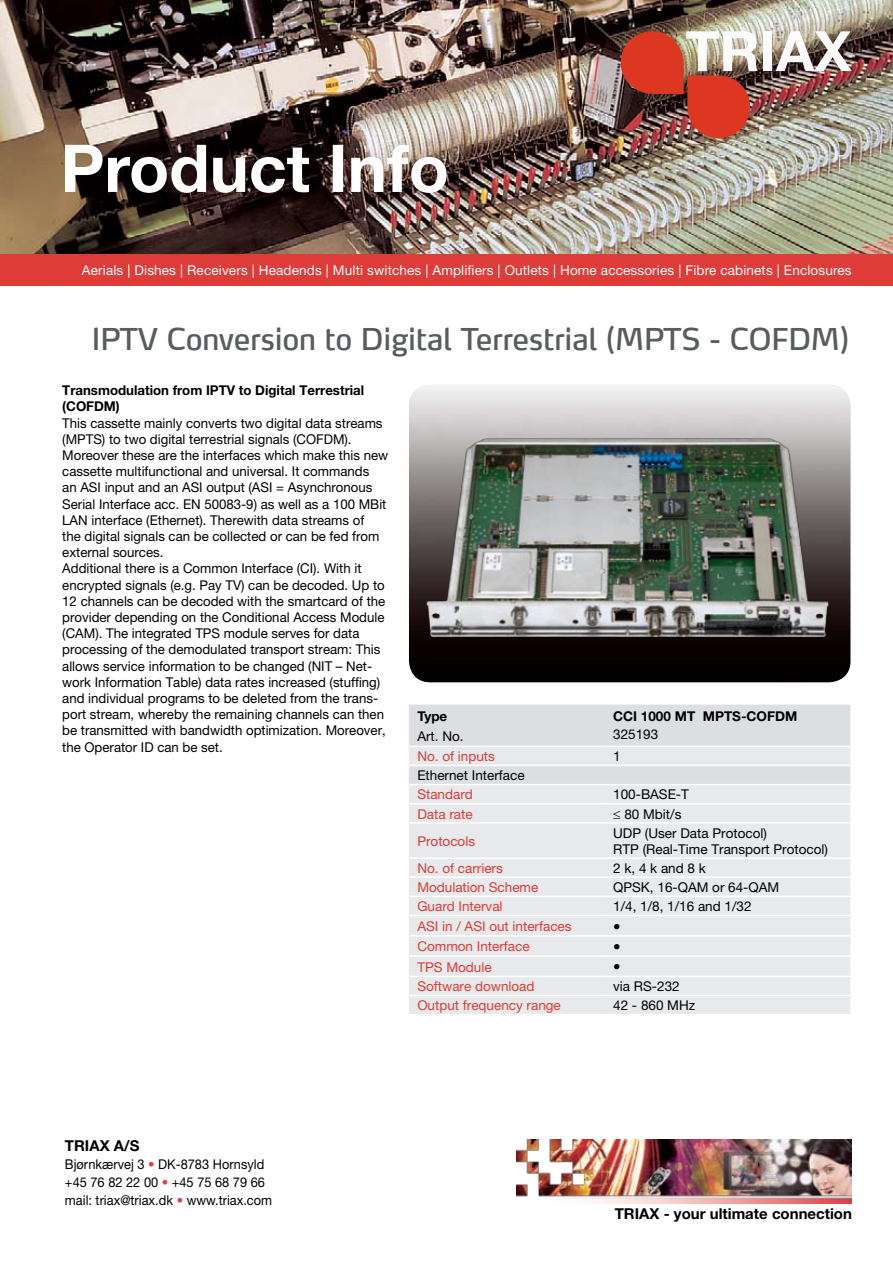
<style>
.page{position:relative;width:893px;height:1263px;background:#fff}
.page>*{position:absolute;margin:0;border:0;box-sizing:border-box;transform-origin:0 0}
.t1{font:30px "Max LF";color:#595c5f;scale:.95 1}
.t2{font:700 15px "Helvetica Neue";color:#000}
.t3{font:15px "Helvetica Neue";color:#000}
.t4{font:13.5px/16.2px "Helvetica Neue";color:#000}
.t5{font:13.5px "Helvetica Neue";color:#dd3c38}
.t6{font:13.5px "Helvetica Neue";letter-spacing:.01em;color:#fff}
.t7{font:13.5px/18px "Helvetica Neue";color:#000;scale:.95 1}
.t8{font:700 13.5px/16.2px "Helvetica Neue";color:#000}
.s1{color:#e63a49}
</style>
<div class="page">
<img style="left:0;top:0;width:893px;height:254px">
<div style="left:0;top:254px;width:893px;height:32px;background:#dd3c38"></div>
<img style="left:621px;top:31px;width:137px;height:107px">
<div style="left:763px;top:31px;width:9px;height:40px;background:#fbfbfc"></div>
<svg style="left:776px;top:31px;width:76px;height:40px"></svg>
<img style="left:516px;top:1139px;width:336px;height:65px">
<svg style="left:65px;top:145px;width:382px;height:48px"></svg>
<div style="left:409px;top:704px;width:441px;height:42px;background:#dcdee1"></div>
<svg style="left:409px;top:747px;width:441px;height:267px;background:#e7e8ea"></svg>
<hr style="left:409px;top:765px;width:196px;height:1px;background:#fff">
<hr style="left:605px;top:765px;width:245px;height:1px;background:#fff">
<hr style="left:409px;top:784px;width:196px;height:1px;background:#fff">
<hr style="left:605px;top:784px;width:245px;height:1px;background:#fff">
<hr style="left:409px;top:803px;width:196px;height:1px;background:#fff">
<hr style="left:605px;top:803px;width:245px;height:1px;background:#fff">
<hr style="left:409px;top:822px;width:196px;height:1px;background:#fff">
<hr style="left:605px;top:822px;width:245px;height:1px;background:#fff">
<hr style="left:409px;top:857px;width:196px;height:2px;background:#fff">
<hr style="left:605px;top:857px;width:245px;height:2px;background:#fff">
<hr style="left:409px;top:876px;width:196px;height:2px;background:#fff">
<hr style="left:605px;top:876px;width:245px;height:2px;background:#fff">
<hr style="left:409px;top:896px;width:196px;height:1px;background:#fff">
<hr style="left:605px;top:896px;width:245px;height:1px;background:#fff">
<hr style="left:409px;top:915px;width:196px;height:1px;background:#fff">
<hr style="left:605px;top:915px;width:245px;height:1px;background:#fff">
<hr style="left:409px;top:935px;width:196px;height:1px;background:#fff">
<hr style="left:605px;top:935px;width:245px;height:1px;background:#fff">
<hr style="left:409px;top:955px;width:196px;height:2px;background:#fff">
<hr style="left:605px;top:955px;width:245px;height:2px;background:#fff">
<hr style="left:409px;top:976px;width:196px;height:1px;background:#fff">
<hr style="left:605px;top:976px;width:245px;height:1px;background:#fff">
<hr style="left:409px;top:995px;width:196px;height:1px;background:#fff">
<hr style="left:605px;top:995px;width:245px;height:1px;background:#fff">
<img style="left:409px;top:385px;width:441px;height:297px">
<img style="left:421px;top:424px;width:418px;height:229px">
<p class="t6" style="left:82px;top:262px;width:771px">Aerials | Dishes | Receivers | Headends | Multi switches | Amplifiers | Outlets | Home accessories | Fibre cabinets | Enclosures</p>
<h1 class="t1" style="left:92px;top:321px;width:799px">IPTV Conversion to Digital Terrestrial (MPTS - COFDM)</h1>
<p class="t8" style="left:62px;top:382px;width:303px">Transmodulation from IPTV to Digital Terrestrial (COFDM)</p>
<p class="t4" style="left:62px;top:414px;width:327px">This cassette mainly converts two digital data streams (MPTS) to two digital terrestrial signals (COFDM).<br>Moreover these are the interfaces which make this new cassette multifunctional and universal. It commands<br>an ASI input and an ASI output (ASI = Asynchronous Serial Interface acc. EN 50083-9) as well as a 100 MBit LAN interface (Ethernet). Therewith data streams of<br>the digital signals can be collected or can be fed from external sources.<br>Additional there is a Common Interface (CI). With it encrypted signals (e.g. Pay TV) can be decoded. Up to 12 channels can be decoded with the smartcard of the provider depending on the Conditional Access Module (CAM). The integrated TPS module serves for data processing of the demodulated transport stream: This allows service information to be changed (NIT – Net&shy;work Information Table) data rates increased (stuffing) and individual programs to be deleted from the trans&shy;port stream, whereby the remaining channels can then be transmitted with bandwidth optimization. Moreover, the Operator ID can be set.</p>
<p class="t8" style="left:417px;top:707px;width:32px">Type</p>
<p class="t4" style="left:417px;top:728px;width:48px">Art. No.</p>
<p class="t8" style="left:613px;top:708px;width:186px">CCI 1000 MT MPTS-COFDM</p>
<p class="t4" style="left:613px;top:726px;width:47px">325193</p>
<p class="t5" style="left:417px;top:748px;width:79px">No. of inputs</p>
<p class="t4" style="left:613px;top:748px;width:9px">1</p>
<p class="t4" style="left:417px;top:767px;width:109px">Ethernet Interface</p>
<p class="t5" style="left:417px;top:786px;width:57px">Standard</p>
<p class="t4" style="left:613px;top:786px;width:77px">100-BASE-T</p>
<p class="t5" style="left:417px;top:806px;width:57px">Data rate</p>
<p class="t4" style="left:613px;top:805px;width:70px">≤ 80 Mbit/s</p>
<p class="t5" style="left:417px;top:833px;width:59px">Protocols</p>
<p class="t4" style="left:613px;top:824px;width:216px">UDP (User Data Protocol)<br>RTP (Real-Time Transport Protocol)</p>
<p class="t5" style="left:417px;top:860px;width:87px">No. of carriers</p>
<p class="t4" style="left:613px;top:860px;width:94px">2 k, 4 k and 8 k</p>
<p class="t5" style="left:417px;top:879px;width:123px">Modulation Scheme</p>
<p class="t4" style="left:613px;top:879px;width:168px">QPSK, 16-QAM or 64-QAM</p>
<p class="t5" style="left:417px;top:898px;width:87px">Guard Interval</p>
<p class="t4" style="left:613px;top:898px;width:140px">1/4, 1/8, 1/16 and 1/32</p>
<p class="t5" style="left:417px;top:918px;width:156px">ASI in / ASI out interfaces</p>
<p class="t3" style="left:613px;top:917px;width:9px">•</p>
<p class="t5" style="left:417px;top:938px;width:114px">Common Interface</p>
<p class="t3" style="left:613px;top:937px;width:9px">•</p>
<p class="t5" style="left:417px;top:959px;width:76px">TPS Module</p>
<p class="t3" style="left:613px;top:958px;width:9px">•</p>
<p class="t5" style="left:417px;top:978px;width:119px">Software download</p>
<p class="t4" style="left:613px;top:978px;width:68px">via RS-232</p>
<p class="t5" style="left:417px;top:997px;width:145px">Output frequency range</p>
<p class="t4" style="left:613px;top:997px;width:84px">42 - 860 MHz</p>
<p class="t2" style="left:65px;top:1136px;width:76px">TRIAX A/S</p>
<p class="t7" style="left:65px;top:1155px;width:220px">Bjørnkærvej 3 <span class="s1">•</span> DK-8783 Hornsyld +45 76 82 22 00 <span class="s1">•</span> +45 75 68 79 66 mail: triax@triax.dk <span class="s1">•</span> www.triax.com</p>
<p class="t2" style="left:615px;top:1204px;width:239px">TRIAX - your ultimate connection</p>
</div>
